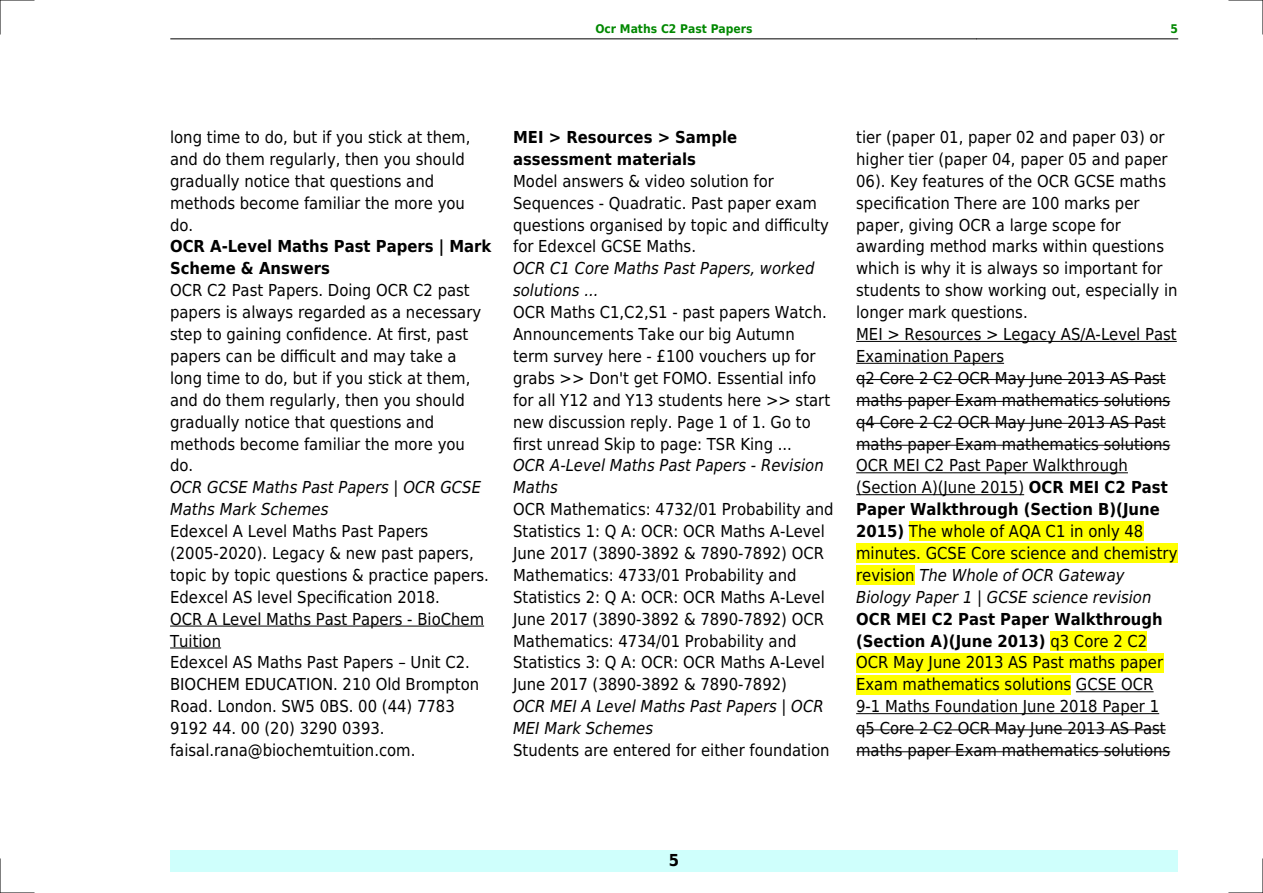
<style>
.page{position:relative;width:1263px;height:893px;background:#fff}
.page>*{position:absolute;margin:0;border:0;box-sizing:border-box;transform-origin:0 0}
.t1{font:16.5px/21.9px "DejaVu Sans Condensed";color:#000}
.t2{font:italic 16.5px/21.9px "DejaVu Sans Condensed";color:#000}
.t3{font:700 16.5px/21.9px "DejaVu Sans Condensed";color:#000}
.t4{font:700 12px "DejaVu Sans Condensed";color:#080}
.s1{font-weight:700}
.s2{font-style:italic}
</style>
<div class="page">
<hr style="left:170px;top:39px;width:201px;height:1px;background:#000">
<hr style="left:372px;top:39px;width:604px;height:1px;background:#000">
<hr style="left:977px;top:39px;width:201px;height:1px;background:#000">
<div style="left:170px;top:850px;width:1008px;height:22px;background:#cffffc"></div>
<hr style="left:170px;top:626px;width:314px;height:1px;background:#000">
<hr style="left:170px;top:648px;width:51px;height:1px;background:#000">
<hr style="left:856px;top:341px;width:321px;height:1px;background:#000">
<hr style="left:856px;top:363px;width:148px;height:1px;background:#000">
<hr style="left:856px;top:379px;width:310px;height:1px;background:#000">
<hr style="left:856px;top:401px;width:314px;height:1px;background:#000">
<hr style="left:856px;top:423px;width:310px;height:1px;background:#000">
<hr style="left:856px;top:445px;width:314px;height:1px;background:#000">
<hr style="left:856px;top:472px;width:272px;height:1px;background:#000">
<hr style="left:856px;top:494px;width:168px;height:1px;background:#000">
<div style="left:909px;top:522px;width:234px;height:19px;background:#ff0"></div>
<div style="left:856px;top:544px;width:321px;height:19px;background:#ff0"></div>
<div style="left:856px;top:566px;width:59px;height:19px;background:#ff0"></div>
<div style="left:1050px;top:631px;width:97px;height:19px;background:#ff0"></div>
<div style="left:856px;top:653px;width:307px;height:19px;background:#ff0"></div>
<div style="left:856px;top:675px;width:215px;height:19px;background:#ff0"></div>
<hr style="left:1076px;top:691px;width:77px;height:1px;background:#000">
<hr style="left:856px;top:713px;width:303px;height:1px;background:#000">
<hr style="left:856px;top:729px;width:310px;height:1px;background:#000">
<hr style="left:856px;top:751px;width:314px;height:1px;background:#000">
<hr style="left:0;top:0;width:34px;height:1px;background:#000">
<hr style="left:1229px;top:0;width:34px;height:1px;background:#000">
<hr style="left:0;top:892px;width:34px;height:1px;background:#000">
<hr style="left:1229px;top:892px;width:34px;height:1px;background:#000">
<hr style="left:0;top:0;width:1px;height:34px;background:#000">
<hr style="left:0;top:859px;width:1px;height:34px;background:#000">
<hr style="left:1262px;top:0;width:1px;height:34px;background:#000">
<hr style="left:1262px;top:859px;width:1px;height:34px;background:#000">
<p class="t4" style="left:595px;top:21px;width:159px">Ocr Maths C2 Past Papers</p>
<p class="t4" style="left:1170px;top:21px;width:9px">5</p>
<p class="t1" style="left:170px;top:126px;width:302px">long time to do, but if you stick at them, and do them regularly, then you should gradually notice that questions and methods become familiar the more you do.</p>
<p class="t3" style="left:170px;top:236px;width:323px">OCR A-Level Maths Past Papers | Mark<br>Scheme &amp; Answers</p>
<p class="t1" style="left:170px;top:280px;width:313px">OCR C2 Past Papers. Doing OCR C2 past papers is always regarded as a necessary step to gaining confidence. At first, past papers can be difficult and may take a long time to do, but if you stick at them, and do them regularly, then you should gradually notice that questions and methods become familiar the more you do.</p>
<p class="t2" style="left:170px;top:477px;width:312px">OCR GCSE Maths Past Papers | OCR GCSE<br>Maths Mark Schemes</p>
<p class="t1" style="left:170px;top:520px;width:320px">Edexcel A Level Maths Past Papers (2005-2020). Legacy &amp; new past papers, topic by topic questions &amp; practice papers.<br>Edexcel AS level Specification 2018.<br>OCR A Level Maths Past Papers - BioChem Tuition<br>Edexcel AS Maths Past Papers Unit C2.<br>BIOCHEM EDUCATION. 210 Old Brompton Road. London. SW5 0BS. 00 (44) 7783<br>9192 44. 00 (20) 3290 0393. faisal.rana@biochemtuition.com.</p>
<p class="t3" style="left:513px;top:126px;width:226px">MEI &gt; Resources &gt; Sample assessment materials</p>
<p class="t1" style="left:513px;top:170px;width:317px">Model answers &amp; video solution for Sequences - Quadratic. Past paper exam questions organised by topic and difficulty for Edexcel GCSE Maths.</p>
<p class="t2" style="left:513px;top:258px;width:303px">OCR C1 Core Maths Past Papers, worked solutions ...</p>
<p class="t1" style="left:513px;top:301px;width:319px">OCR Maths C1,C2,S1 - past papers Watch.<br>Announcements Take our big Autumn term survey here - £100 vouchers up for grabs &gt;&gt; Don't get FOMO. Essential info for all Y12 and Y13 students here &gt;&gt; start new discussion reply. Page 1 of 1. Go to first unread Skip to page: TSR King ...</p>
<p class="t2" style="left:513px;top:455px;width:312px">OCR A-Level Maths Past Papers - Revision<br>Maths</p>
<p class="t1" style="left:513px;top:498px;width:322px">OCR Mathematics: 4732/01 Probability and Statistics 1: Q A: OCR: OCR Maths A-Level June 2017 (3890-3892 &amp; 7890-7892) OCR Mathematics: 4733/01 Probability and Statistics 2: Q A: OCR: OCR Maths A-Level June 2017 (3890-3892 &amp; 7890-7892) OCR Mathematics: 4734/01 Probability and Statistics 3: Q A: OCR: OCR Maths A-Level June 2017 (3890-3892 &amp; 7890-7892)</p>
<p class="t2" style="left:513px;top:696px;width:312px">OCR MEI A Level Maths Past Papers | OCR<br>MEI Mark Schemes</p>
<p class="t1" style="left:513px;top:739px;width:318px">Students are entered for either foundation</p>
<p class="t1" style="left:856px;top:126px;width:323px">tier (paper 01, paper 02 and paper 03) or higher tier (paper 04, paper 05 and paper 06). Key features of the OCR GCSE maths specification There are 100 marks per paper, giving OCR a large scope for awarding method marks within questions which is why it is always so important for students to show working out, especially in longer mark questions.<br>MEI &gt; Resources &gt; Legacy AS/A-Level Past Examination Papers<br>q2 Core 2 C2 OCR May June 2013 AS Past maths paper Exam mathematics solutions q4 Core 2 C2 OCR May June 2013 AS Past maths paper Exam mathematics solutions OCR MEI C2 Past Paper Walkthrough (Section A)(June 2015) <span class="s1">OCR MEI C2 Past Paper Walkthrough (Section B)(June 2015)</span> The whole of AQA C1 in only 48 minutes. GCSE Core science and chemistry revision <span class="s2">The Whole of OCR Gateway Biology Paper 1 | GCSE science revision</span></p>
<p class="t1" style="left:856px;top:608px;width:316px"><span class="s1">OCR MEI C2 Past Paper Walkthrough (Section A)(June 2013)</span> q3 Core 2 C2<br>OCR May June 2013 AS Past maths paper Exam mathematics solutions GCSE OCR 9-1 Maths Foundation June 2018 Paper 1 q5 Core 2 C2 OCR May June 2013 AS Past maths paper Exam mathematics solutions</p>
<p class="t3" style="left:669px;top:850px;width:12px">5</p>
</div>
